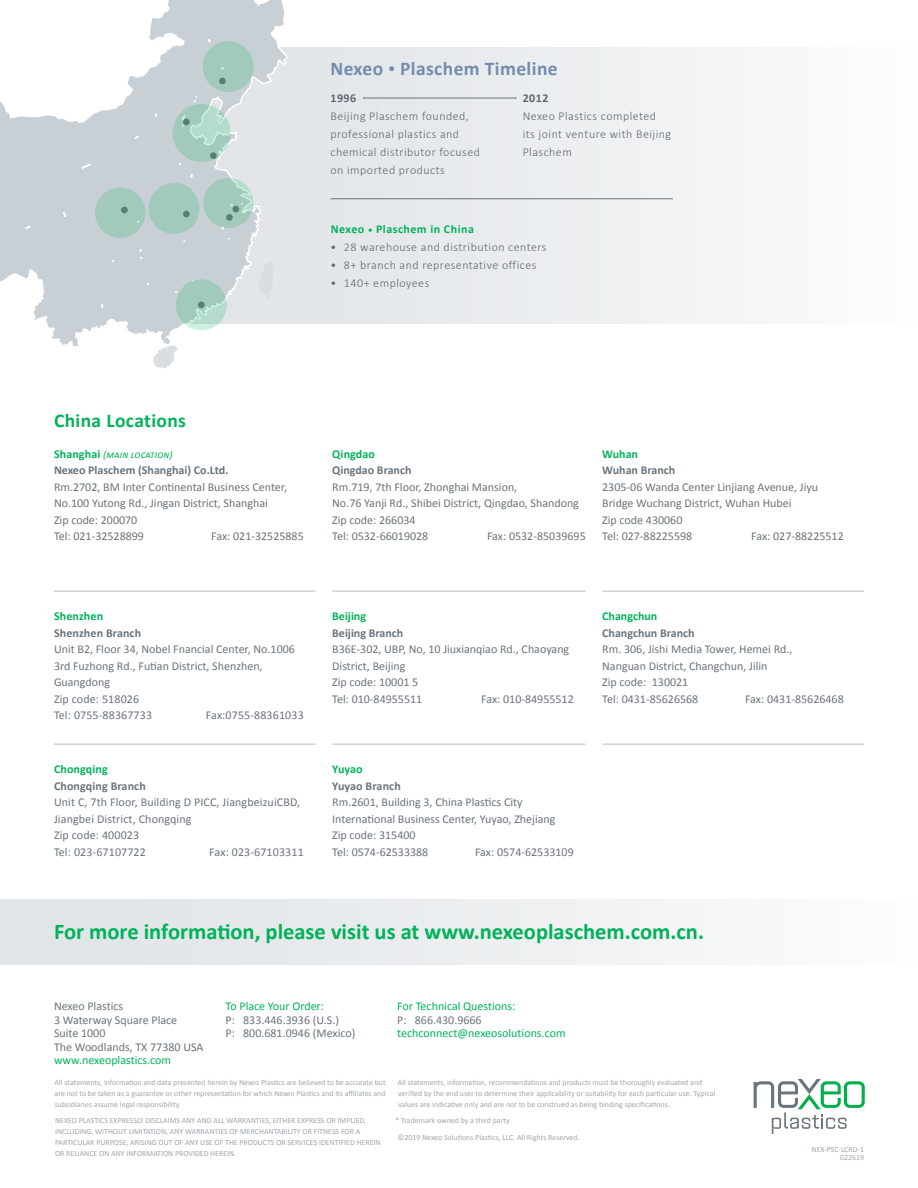
<style>
.page{position:relative;width:918px;height:1188px;background:#fff}
.page>*{position:absolute;margin:0;border:0;box-sizing:border-box;transform-origin:0 0}
.t1{font:700 22.5px "Calibri";color:#00b259}
.t2{font:700 19.5px "Calibri";letter-spacing:.02em;color:#738cad}
.t3{font:700 19.5px "Calibri";letter-spacing:.02em;color:#00b259}
.t4{font:12px/16.5px "Calibri";color:#6a747b}
.t5{font:300 12px/18px "Calibri";letter-spacing:.04em;color:#5d6770}
.t6{font:700 12px "Calibri";color:#6a747b}
.t7{font:12px "Calibri";color:#00b259}
.t8{font:700 12px "Calibri";letter-spacing:.01em;color:#00b259}
.t9{font:700 12px "Calibri";letter-spacing:.04em;color:#00b259}
.t10{font:700 12px "Calibri";letter-spacing:.04em;color:#5d6770}
.t11{font:italic 10.5px "Calibri";letter-spacing:.01em;color:#00b259}
.t12{font:7.8px/10.8px "Calibri";color:#9ea6ad}
.s1{font-size:13.5px}
.s2{font-size:9px}
.s3{font-weight:700;font-style:normal;font-size:12px}
</style>
<div class="page">
<div style="left:181px;top:48px;width:737px;height:276px;background:#f6f7f8"></div>
<div style="left:0;top:900px;width:918px;height:65px;background:linear-gradient(to right,#dee2e6,#fbfcfc)"></div>
<hr style="left:54px;top:590px;width:262px;height:2px;background:#cdd3d7">
<hr style="left:332px;top:590px;width:254px;height:2px;background:#cdd3d7">
<hr style="left:602px;top:590px;width:262px;height:2px;background:#cdd3d7">
<hr style="left:54px;top:743px;width:262px;height:2px;background:#cdd3d7">
<hr style="left:332px;top:743px;width:254px;height:2px;background:#cdd3d7">
<hr style="left:602px;top:743px;width:262px;height:2px;background:#cdd3d7">
<hr style="left:330px;top:199px;width:343px;height:1px;background:#6a747b">
<svg style="left:0;top:0;width:628px;height:347px"></svg>
<svg style="left:153px;top:345px;width:24px;height:24px"></svg>
<svg style="left:258px;top:262px;width:16px;height:38px"></svg>
<div style="left:203px;top:41px;width:51px;height:51px;background:#a1cabc;border-radius:50%"></div>
<svg style="left:173px;top:104px;width:58px;height:58px;background:#a8d0c1"></svg>
<svg style="left:203px;top:178px;width:50px;height:50px;background:#a2cabc"></svg>
<div style="left:149px;top:183px;width:51px;height:51px;background:#a1cabc;border-radius:50%"></div>
<div style="left:95px;top:187px;width:51px;height:51px;background:#a1cabc;border-radius:50%"></div>
<svg style="left:176px;top:279px;width:51px;height:51px;background:#a9d0c2"></svg>
<svg style="left:754px;top:1079px;width:111px;height:55px"></svg>
<h2 class="t2" style="left:330px;top:56px;width:229px">Nexeo <span class="s1">•</span> Plaschem Timeline</h2>
<p class="t10" style="left:330px;top:90px;width:27px">1996</p>
<p class="t5" style="left:330px;top:106px;width:151px">Beijing Plaschem founded, professional plastics and chemical distributor focused on imported products</p>
<p class="t10" style="left:523px;top:90px;width:27px">2012</p>
<p class="t5" style="left:523px;top:106px;width:150px">Nexeo Plastics completed its joint venture with Beijing<br>Plaschem</p>
<p class="t9" style="left:331px;top:221px;width:145px">Nexeo <span class="s2">•</span> Plaschem in China</p>
<p class="t5" style="left:330px;top:237px;width:218px">• 28 warehouse and distribution centers</p>
<p class="t5" style="left:330px;top:255px;width:207px">• 8+ branch and representative offices</p>
<p class="t5" style="left:330px;top:273px;width:100px">• 140+ employees</p>
<h2 class="t3" style="left:54px;top:408px;width:134px">China Locations</h2>
<p class="t11" style="left:54px;top:447px;width:120px"><span class="s3">Shanghai</span> (main location)</p>
<p class="t6" style="left:54px;top:463px;width:176px">Nexeo Plaschem (Shanghai) Co.Ltd.</p>
<p class="t4" style="left:54px;top:479px;width:235px">Rm.2702, BM Inter Continental Business Center,<br>No.100 Yutong Rd., Jingan District, Shanghai<br>Zip code: 200070<br>Tel: 021-32528899</p>
<p class="t4" style="left:211px;top:528px;width:94px">Fax: 021-32525885</p>
<p class="t8" style="left:332px;top:446px;width:44px">Qingdao</p>
<p class="t6" style="left:332px;top:463px;width:81px">Qingdao Branch</p>
<p class="t4" style="left:332px;top:479px;width:248px">Rm.719, 7th Floor, Zhonghai Mansion,<br>No.76 Yanji Rd., Shibei District, Qingdao, Shandong<br>Zip code: 266034<br>Tel: 0532-66019028</p>
<p class="t4" style="left:487px;top:528px;width:100px">Fax: 0532-85039695</p>
<p class="t8" style="left:602px;top:446px;width:37px">Wuhan</p>
<p class="t6" style="left:602px;top:463px;width:75px">Wuhan Branch</p>
<p class="t4" style="left:602px;top:479px;width:218px">2305-06 Wanda Center Linjiang Avenue, Jiyu<br>Bridge Wuchang District, Wuhan Hubei<br>Zip code 430060<br>Tel: 027-88225598</p>
<p class="t4" style="left:751px;top:528px;width:94px">Fax: 027-88225512</p>
<p class="t8" style="left:54px;top:609px;width:51px">Shenzhen</p>
<p class="t6" style="left:54px;top:625px;width:89px">Shenzhen Branch</p>
<p class="t4" style="left:54px;top:641px;width:242px">Unit B2, Floor 34, Nobel Fnancial Center, No.1006<br>3rd Fuzhong Rd., Futian District, Shenzhen,<br>Guangdong<br>Zip code: 518026<br>Tel: 0755-88367733</p>
<p class="t4" style="left:206px;top:707px;width:99px">Fax:0755-88361033</p>
<p class="t8" style="left:332px;top:609px;width:35px">Beijing</p>
<p class="t6" style="left:332px;top:625px;width:73px">Beijing Branch</p>
<p class="t4" style="left:332px;top:641px;width:239px">B36E-302, UBP, No, 10 Jiuxianqiao Rd., Chaoyang<br>District, Beijing<br>Zip code: 10001 5<br>Tel: 010-84955511</p>
<p class="t4" style="left:481px;top:691px;width:94px">Fax: 010-84955512</p>
<p class="t8" style="left:602px;top:609px;width:57px">Changchun</p>
<p class="t6" style="left:602px;top:625px;width:94px">Changchun Branch</p>
<p class="t4" style="left:602px;top:641px;width:192px">Rm. 306, Jishi Media Tower, Hemei Rd.,<br>Nanguan District, Changchun, Jilin<br>Zip code: 130021<br>Tel: 0431-85626568</p>
<p class="t4" style="left:745px;top:691px;width:100px">Fax: 0431-85626468</p>
<p class="t8" style="left:54px;top:762px;width:55px">Chongqing</p>
<p class="t6" style="left:54px;top:778px;width:93px">Chongqing Branch</p>
<p class="t4" style="left:54px;top:794px;width:248px">Unit C, 7th Floor, Building D PICC, JiangbeizuiCBD,<br>Jiangbei District, Chongqing<br>Zip code: 400023<br>Tel: 023-67107722</p>
<p class="t4" style="left:209px;top:844px;width:96px">Fax: 023-67103311</p>
<p class="t8" style="left:332px;top:762px;width:32px">Yuyao</p>
<p class="t6" style="left:332px;top:778px;width:70px">Yuyao Branch</p>
<p class="t4" style="left:332px;top:794px;width:225px">Rm.2601, Building 3, China Plastics City<br>International Business Center, Yuyao, Zhejiang<br>Zip code: 315400<br>Tel: 0574-62533388</p>
<p class="t4" style="left:475px;top:844px;width:100px">Fax: 0574-62533109</p>
<h1 class="t1" style="left:54px;top:918px;width:652px">For more information, please visit us at www.nexeoplaschem.com.cn.</h1>
<p class="t4" style="left:54px;top:1000px;width:151px;line-height:13.5px">Nexeo Plastics<br>3 Waterway Square Place<br>Suite 1000<br>The Woodlands, TX 77380 USA</p>
<p class="t7" style="left:54px;top:1053px;width:119px">www.nexeoplastics.com</p>
<p class="t7" style="left:226px;top:999px;width:100px">To Place Your Order:</p>
<p class="t4" style="left:226px;top:1013px;width:131px;line-height:13.5px">P: 833.446.3936 (U.S.)<br>P: 800.681.0946 (Mexico)</p>
<p class="t12" style="left:55px;top:1077px;width:333px;text-align:justify">All statements, information and data presented herein by Nexeo Plastics are believed to be accurate but are not to be taken as a guarantee or other representation for which Nexeo Plastics and its affiliates and subsidiaries assume legal responsibility.</p>
<p class="t12" style="left:55px;top:1115px;width:327px">NEXEO PLASTICS EXPRESSLY DISCLAIMS ANY AND ALL WARRANTIES, EITHER EXPRESS OR IMPLIED, INCLUDING, WITHOUT LIMITATION, ANY WARRANTIES OF MERCHANTABILITY OR FITNESS FOR A PARTICULAR PURPOSE, ARISING OUT OF ANY USE OF THE PRODUCTS OR SERVICES IDENTIFIED HEREIN OR RELIANCE ON ANY INFORMATION PROVIDED HEREIN.</p>
<p class="t7" style="left:397px;top:999px;width:120px">For Technical Questions:</p>
<p class="t4" style="left:397px;top:1012px;width:86px">P: 866.430.9666</p>
<p class="t7" style="left:397px;top:1026px;width:170px">techconnect@nexeosolutions.com</p>
<p class="t12" style="left:398px;top:1077px;width:319px">All statements, information, recommendations and products must be thoroughly evaluated and verified by the end user to determine their applicability or suitability for each particular use. Typical values are indicative only and are not to be construed as being binding specifications.</p>
<p class="t12" style="left:398px;top:1112px;width:183px;line-height:16.8px;text-indent:-2px">* Trademark owned by a third party<br>©2019 Nexeo Solutions Plastics, LLC. All Rights Reserved.</p>
<p class="t12" style="left:812px;top:1146px;width:54px;line-height:7.8px;text-align:right">NEX-PSC-LCRD-1<br>022619</p>
</div>
